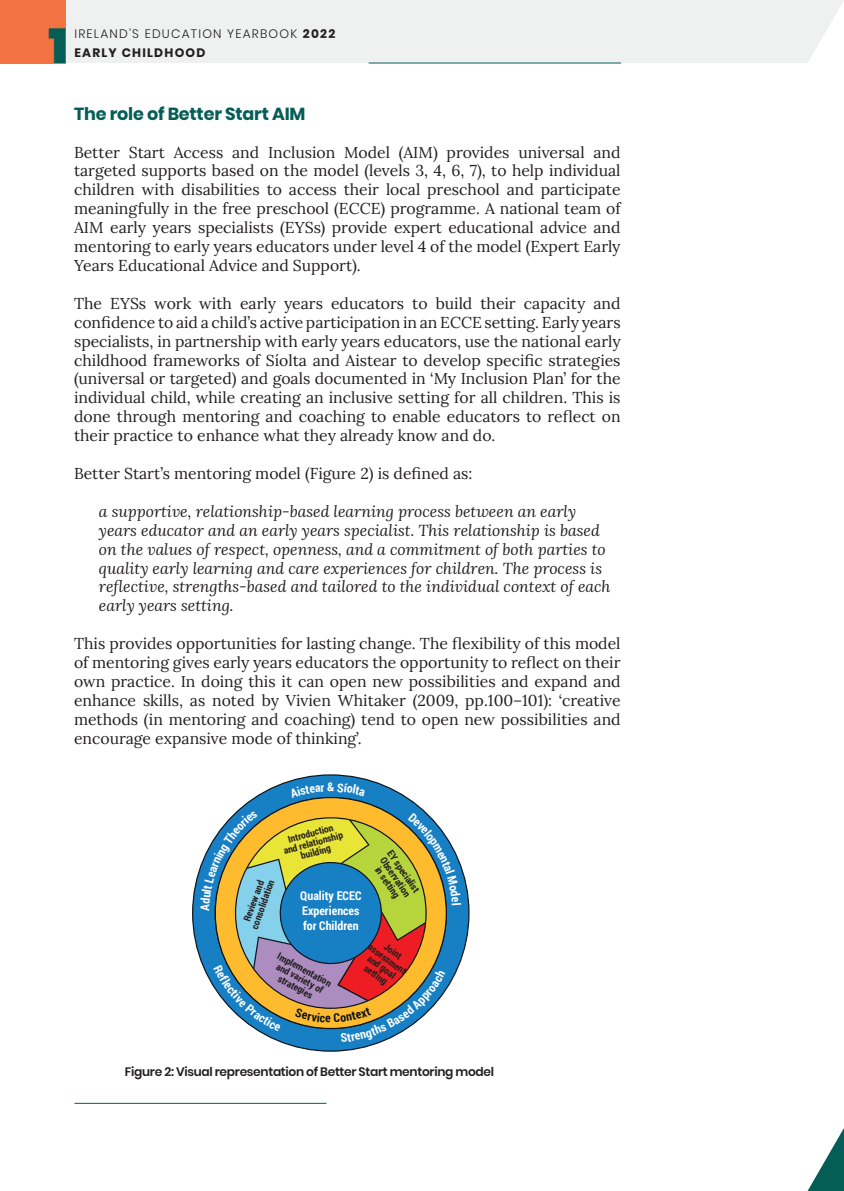
<style>
.page{position:relative;width:844px;height:1191px;background:#fff}
.page>*{position:absolute;margin:0;border:0;box-sizing:border-box;transform-origin:0 0}
.t1{font:900 49px "Poppins";color:#055e56}
.t2{font:700 17.5px "Poppins";letter-spacing:-.01em;color:#055e56}
.t3{font:15.75px/18.9px "Lora";color:#231f20;text-align:justify}
.t4{font:italic 15.75px/18.9px "Lora";color:#231f20}
.t5{font:600 12.25px "Poppins";letter-spacing:-.025em;color:#231f20}
.t6{font:300 12.25px "Poppins";letter-spacing:.1em;color:#231f20}
.t7{font:700 12.25px "Poppins";letter-spacing:.1em;color:#231f20}
.t8{font:700 12.08px/14.5px "Roboto Condensed";color:#fff}
.t9{font:700 9.62px/9.6px "Roboto Condensed";color:#231f20;text-align:center}
.s1{font-weight:700}
</style>
<div class="page">
<div style="left:65px;top:0;width:778px;height:63px;background:#eff1f0"></div>
<svg style="left:808px;top:3px;width:35px;height:60px"></svg>
<svg style="left:807px;top:1130px;width:36px;height:61px"></svg>
<hr style="left:368px;top:63px;width:253px;height:1px;background:#055e56">
<hr style="left:74px;top:1103px;width:252px;height:1px;background:#055e56">
<div style="left:0;top:0;width:65px;height:63px;background:#f37241"></div>
<svg style="left:192px;top:774px;width:278px;height:278px"></svg>
<svg style="left:214px;top:796px;width:233px;height:8px"></svg>
<svg style="left:290px;top:782px;width:75px;height:15px"></svg>
<svg style="left:200px;top:804px;width:261px;height:238px;background:#92a08a"></svg>
<h1 class="t1" style="left:48px;top:18px;width:21px">1</h1>
<p class="t6" style="left:74px;top:26px;width:262px">IRELAND’S EDUCATION YEARBOOK <span class="s1">2022</span></p>
<p class="t7" style="left:74px;top:46px;width:132px">early childhood</p>
<p class="t2" style="left:74px;top:103px;width:233px">The role of Better Start AIM</p>
<p class="t3" style="left:74px;top:141px;width:548px">Better Start Access and Inclusion Model (AIM) provides universal and targeted supports based on the model (levels 3, 4, 6, 7), to help individual children with disabilities to access their local preschool and participate meaningfully in the free preschool (ECCE) programme. A national team of AIM early years specialists (EYSs) provide expert educational advice and mentoring to early years educators under level 4 of the model (Expert Early Years Educational Advice and Support).</p>
<p class="t3" style="left:74px;top:293px;width:548px">The EYSs work with early years educators to build their capacity and confidence to aid a child’s active participation in an ECCE setting. Early years specialists, in partnership with early years educators, use the national early childhood frameworks of Síolta and Aistear to develop specific strategies (universal or targeted) and goals documented in ‘My Inclusion Plan’ for the individual child, while creating an inclusive setting for all children. This is done through mentoring and coaching to enable educators to reflect on their practice to enhance what they already know and do.</p>
<p class="t3" style="left:74px;top:463px;width:400px">Better Start’s mentoring model (Figure 2) is defined as:</p>
<p class="t4" style="left:99px;top:501px;width:513px">a supportive, relationship-based learning process between an early years educator and an early years specialist. This relationship is based on the values of respect, openness, and a commitment of both parties to quality early learning and care experiences for children. The process is reflective, strengths-based and tailored to the individual context of each early years setting.</p>
<p class="t3" style="left:74px;top:633px;width:548px">This provides opportunities for lasting change. The flexibility of this model of mentoring gives early years educators the opportunity to reflect on their own practice. In doing this it can open new possibilities and expand and enhance skills, as noted by Vivien Whitaker (2009, pp.100–101): ‘creative methods (in mentoring and coaching) tend to open new possibilities and encourage expansive mode of thinking’.</p>
<p class="t9" style="left:280px;top:836px;width:63px;rotate:-15deg">Introduction and relationship building</p>
<p class="t9" style="left:240px;top:923px;width:53px;rotate:-70deg">Review and consolidation</p>
<p class="t8" style="left:300px;top:888px;width:63px">Quality ECEC<br>Experiences for Children</p>
<p class="t9" style="left:394px;top:848px;width:50px;rotate:56deg">EY specialist<br>Observation in setting</p>
<p class="t9" style="left:280px;top:951px;width:61px;rotate:28deg">Implementation and variety of strategies</p>
<p class="t9" style="left:386px;top:933px;width:34px;line-height:19.4px;rotate:36deg">Joint and goal</p>
<p class="t9" style="left:372px;top:941px;width:47px;rotate:36deg">assessment</p>
<p class="t9" style="left:368px;top:962px;width:28px;rotate:36deg">setting</p>
<p class="t5" style="left:125px;top:1064px;width:370px">Figure 2: Visual representation of Better Start mentoring model</p>
</div>
